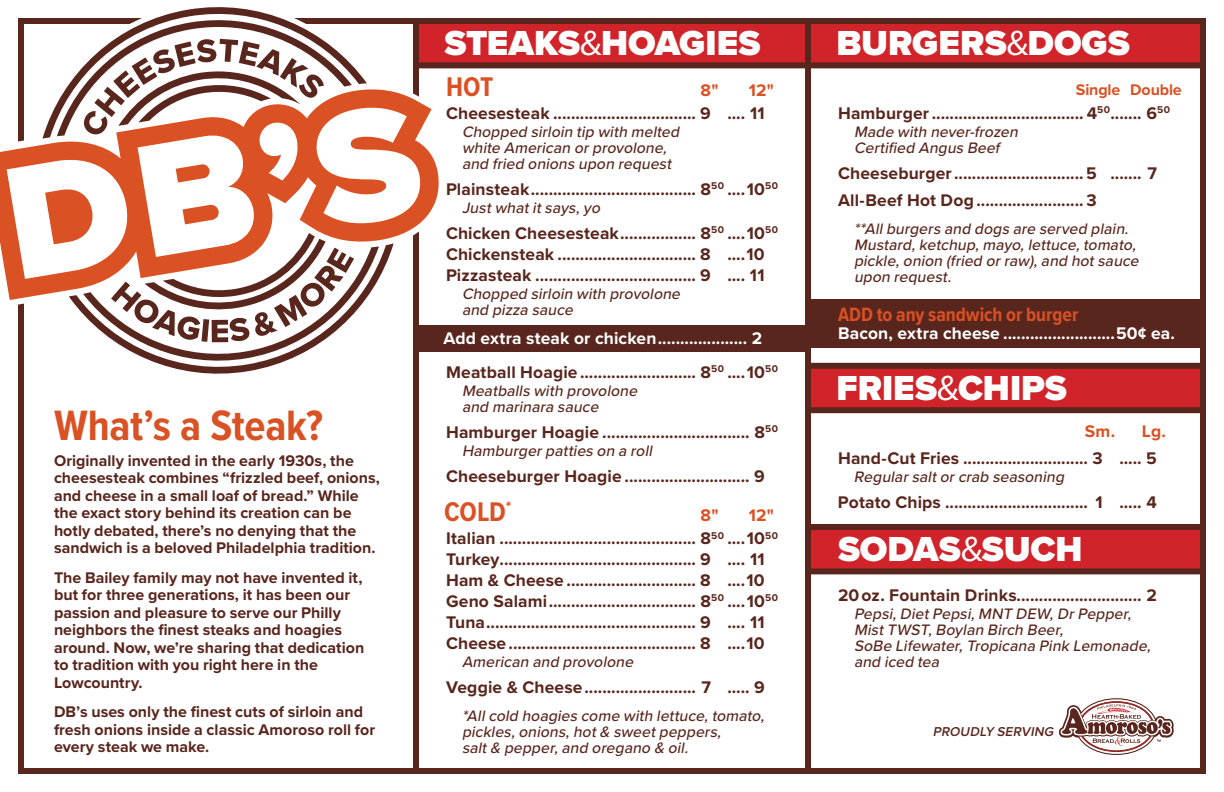
<style>
.page{position:relative;width:1224px;height:792px;background:#fff}
.page>*{position:absolute;margin:0;border:0;box-sizing:border-box;transform-origin:0 0}
.t1{font:700 44px "Proxima Nova Cond";letter-spacing:-.005em;color:#da5124}
.t2{font:900 36px "Proxima Nova";color:#fff}
.t3{font:700 28px "Proxima Nova Cond";letter-spacing:-.01em;color:#da5124}
.Food_Item{font:700 20px "Proxima Nova Cond";letter-spacing:-.005em;color:#da5124}
.Food_Item-2{font:700 17.4px "Proxima Nova";letter-spacing:.01em;color:#59261d}
.Food_Item-3{font:700 17.4px "Proxima Nova";letter-spacing:.01em;color:#fff}
.t4{font:700 17.4px "Proxima Nova";letter-spacing:.005em;color:#da5124}
.Body_Copy{font:700 16px/17.6px "Proxima Nova";color:#59261d}
.t5{font:700 16px "Proxima Nova";letter-spacing:-.01em;color:#da5124}
.Description{font:italic 500 15.8px/16px "Proxima Nova";color:#59261d}
.Note{font:italic 500 15.8px/16px "Proxima Nova";color:#59261d}
.t6{font:italic 700 15.8px "Proxima Nova";color:#da5124}
.t7{font:italic 600 13.4px "Proxima Nova";color:#59261d}
.s1{font-weight:400}
</style>
<div class="page">
<div style="left:808px;top:299px;width:395px;height:48px;background:#59261d"></div>
<div style="left:417px;top:325px;width:391px;height:26px;background:#59261d"></div>
<div style="left:808px;top:366px;width:396px;height:45px;background:#d1232a"></div>
<div style="left:808px;top:527px;width:396px;height:45px;background:#d1232a"></div>
<div style="left:416px;top:20px;width:788px;height:45px;background:#d1232a"></div>
<div style="left:413px;top:18px;width:6px;height:756px;background:#59261d"></div>
<div style="left:18px;top:18px;width:1188px;height:756px;border:6px solid #59261d"></div>
<svg style="left:18px;top:18px;width:427px;height:361px"></svg>
<svg style="left:69px;top:300px;width:325px;height:79px"></svg>
<svg style="left:42px;top:7px;width:325px;height:80px"></svg>
<svg style="left:57px;top:12px;width:295px;height:75px"></svg>
<svg style="left:45px;top:300px;width:334px;height:69px"></svg>
<svg style="left:0;top:87px;width:444px;height:213px"></svg>
<div style="left:805px;top:18px;width:6px;height:756px;background:#59261d"></div>
<div style="left:416px;top:62px;width:392px;height:6px;background:#59261d"></div>
<div style="left:805px;top:62px;width:401px;height:6px;background:#59261d"></div>
<div style="left:805px;top:407px;width:401px;height:6px;background:#59261d"></div>
<div style="left:805px;top:568px;width:401px;height:6px;background:#59261d"></div>
<div style="left:805px;top:363px;width:401px;height:6px;background:#59261d"></div>
<div style="left:805px;top:524px;width:401px;height:6px;background:#59261d"></div>
<svg style="left:1059px;top:698px;width:115px;height:57px"></svg>
<p class="t1" style="left:54px;top:393px;width:270px">What’s a Steak?</p>
<p class="Body_Copy" style="left:54px;top:451px;width:327px">Originally invented in the early 1930s, the cheesesteak combines “frizzled beef, onions, and cheese in a small loaf of bread.” While the exact story behind its creation can be hotly debated, there’s no denying that the sandwich is a beloved Philadelphia tradition.</p>
<p class="Body_Copy" style="left:54px;top:569px;width:312px">The Bailey family may not have invented it, but for three generations, it has been our passion and pleasure to serve our Philly neighbors the finest steaks and hoagies around. Now, we’re sharing that dedication to tradition with you right here in the Lowcountry.</p>
<p class="Body_Copy" style="left:54px;top:703px;width:323px">DB’s uses only the finest cuts of sirloin and fresh onions inside a classic Amoroso roll for every steak we make.</p>
<p class="t2" style="left:444px;top:17px;width:318px">STEAKS<span class="s1">&amp;</span>HOAGIES</p>
<p class="t2" style="left:836px;top:17px;width:295px">BURGERS<span class="s1">&amp;</span>DOGS</p>
<p class="t3" style="left:446px;top:66px;width:49px">HOT</p>
<p class="t4" style="left:700px;top:77px;width:19px">8"</p>
<p class="t4" style="left:749px;top:77px;width:27px">12"</p>
<p class="Food_Item-2" style="left:446px;top:100px;width:320px">Cheesesteak ................................ 9 .... 11</p>
<p class="Description" style="left:462px;top:123px;width:223px">Chopped sirloin tip with melted white American orprovolone, and fried onionsupon request</p>
<p class="Food_Item-2" style="left:446px;top:176px;width:334px">Plainsteak..................................... 8<sup>50</sup> ....10<sup>50</sup></p>
<p class="Description" style="left:462px;top:199px;width:143px">Justwhatitsays,yo</p>
<p class="Food_Item-2" style="left:446px;top:220px;width:334px">Chicken Cheesesteak................. 8<sup>50</sup> ....10<sup>50</sup></p>
<p class="Food_Item-2" style="left:446px;top:241px;width:320px">Chickensteak ............................... 8 ....10</p>
<p class="Food_Item-2" style="left:446px;top:262px;width:320px">Pizzasteak .................................... 9 .... 11</p>
<p class="Description" style="left:462px;top:285px;width:224px">Chopped sirloin with provolone and pizza sauce</p>
<p class="Food_Item-3" style="left:443px;top:326px;width:320px">Add extra steak or chicken.................... 2</p>
<p class="Food_Item-2" style="left:446px;top:359px;width:334px">Meatball Hoagie.......................... 8<sup>50</sup> ....10<sup>50</sup></p>
<p class="Description" style="left:462px;top:382px;width:181px">Meatballswith provolone and marinara sauce</p>
<p class="Food_Item-2" style="left:446px;top:419px;width:334px">Hamburger Hoagie ................................. 8<sup>50</sup></p>
<p class="Description" style="left:462px;top:442px;width:196px">Hamburgerpattieson a roll</p>
<p class="Food_Item-2" style="left:446px;top:463px;width:320px">Cheeseburger Hoagie ............................ 9</p>
<p class="t6" style="left:505px;top:495px;width:11px">*</p>
<p class="t3" style="left:444px;top:491px;width:63px">COLD</p>
<p class="t4" style="left:700px;top:502px;width:19px">8"</p>
<p class="t4" style="left:749px;top:502px;width:27px">12"</p>
<p class="Food_Item-2" style="left:446px;top:526px;width:334px">Italian ............................................ 8<sup>50</sup> ....10<sup>50</sup></p>
<p class="Food_Item-2" style="left:446px;top:547px;width:320px">Turkey............................................ 9 .... 11</p>
<p class="Food_Item-2" style="left:446px;top:567px;width:320px">Ham &amp; Cheese ............................. 8 ....10</p>
<p class="Food_Item-2" style="left:446px;top:588px;width:334px">Geno Salami................................. 8<sup>50</sup> ....10<sup>50</sup></p>
<p class="Food_Item-2" style="left:446px;top:609px;width:320px">Tuna............................................... 9 .... 11</p>
<p class="Food_Item-2" style="left:446px;top:630px;width:320px">Cheese.......................................... 8 ....10</p>
<p class="Description" style="left:462px;top:653px;width:177px">American and provolone</p>
<p class="Food_Item-2" style="left:446px;top:674px;width:320px">Veggie &amp; Cheese......................... 7 ..... 9</p>
<p class="Note" style="left:462px;top:707px;width:308px">*Allcold hoagiescome with lettuce,tomato, pickles,onions,hot&amp; sweetpeppers, salt&amp; pepper,and oregano &amp; oil.</p>
<p class="t5" style="left:1076px;top:77px;width:107px">Single Double</p>
<p class="Food_Item-2" style="left:838px;top:100px;width:334px">Hamburger.................................. 4<sup>50</sup>....... 6<sup>50</sup></p>
<p class="Description" style="left:854px;top:123px;width:169px">Made with never-frozen<br>Certified AngusBeef</p>
<p class="Food_Item-2" style="left:838px;top:160px;width:321px">Cheeseburger.............................5 ....... 7</p>
<p class="Food_Item-2" style="left:838px;top:187px;width:260px">All-Beef Hot Dog ........................ 3</p>
<p class="Note" style="left:854px;top:220px;width:290px">**Allburgersand dogsare served plain.<br>Mustard,ketchup,mayo,lettuce,tomato, pickle,onion (fried orraw),and hotsauce upon request.</p>
<p class="Food_Item" style="left:838px;top:300px;width:242px">ADD to any sandwich or burger</p>
<p class="Food_Item-3" style="left:838px;top:320px;width:339px">Bacon, extra cheese .........................50¢ ea.</p>
<p class="t2" style="left:836px;top:361px;width:232px">FRIES<span class="s1">&amp;</span>CHIPS</p>
<p class="t4" style="left:1085px;top:418px;width:83px">Sm. Lg.</p>
<p class="Food_Item-2" style="left:838px;top:445px;width:320px">Hand-Cut Fries ............................ 3 ..... 5</p>
<p class="Description" style="left:854px;top:468px;width:216px">Regularsaltorcrab seasoning</p>
<p class="Food_Item-2" style="left:838px;top:489px;width:320px">Potato Chips ................................ 1 ..... 4</p>
<p class="t2" style="left:838px;top:523px;width:246px">SODAS<span class="s1">&amp;</span>SUCH</p>
<p class="Food_Item-2" style="left:838px;top:583px;width:320px">20 oz. Fountain Drinks............................ 2</p>
<p class="Description" style="left:854px;top:606px;width:302px">Pepsi,DietPepsi,MNT DEW,DrPepper,<br>MistTWST,Boylan Birch Beer,<br>SoBe Lifewater,Tropicana Pink Lemonade, and iced tea</p>
<p class="t7" style="left:933px;top:722px;width:126px">PROUDLY SERVING</p>
</div>
